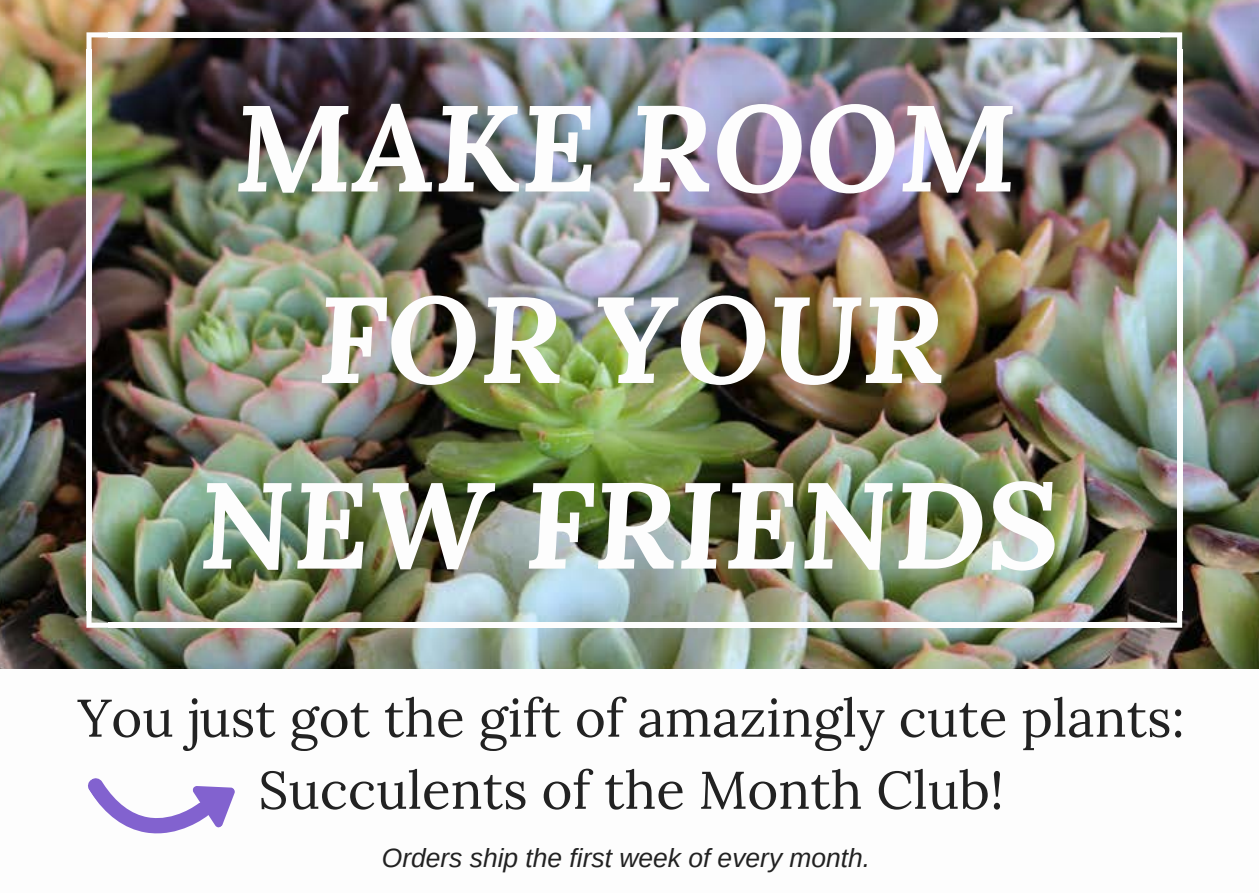
<style>
.page{position:relative;width:1259px;height:893px;background:#fff}
.page>*{position:absolute;margin:0;border:0;box-sizing:border-box;transform-origin:0 0}
.t1{font:italic 700 122.1px/188.4px "Lora";color:#fdfdfd;text-align:center}
.t2{font:52.8px/72px "Lora";color:#222;text-align:center}
.t3{font:italic 26.4px "Arimo";color:#222}
</style>
<div class="page">
<img style="left:0;top:0;width:1259px;height:669px">
<svg style="left:86px;top:32px;width:23px;height:18px"></svg>
<div style="left:86px;top:50px;width:6px;height:561px;background:#fdfdfd"></div>
<svg style="left:86px;top:610px;width:23px;height:18px"></svg>
<div style="left:108px;top:623px;width:1051px;height:5px;background:#fdfdfd"></div>
<svg style="left:1159px;top:610px;width:23px;height:18px"></svg>
<div style="left:1177px;top:50px;width:5px;height:561px;background:#fdfdfd"></div>
<div style="left:108px;top:32px;width:1051px;height:5px;background:#fdfdfd"></div>
<svg style="left:1159px;top:32px;width:23px;height:18px"></svg>
<svg style="left:88px;top:778px;width:147px;height:56px"></svg>
<h1 class="t1" style="left:199px;top:52px;width:862px">MAKE ROOM<br>FOR YOUR<br>NEW FRIENDS</h1>
<p class="t2" style="left:78px;top:682px;width:1108px">You just got the gift of amazingly cute plants:<br>Succulents of the Month Club!</p>
<p class="t3" style="left:382px;top:843px;width:490px">Orders ship the first week of every month.</p>
</div>
